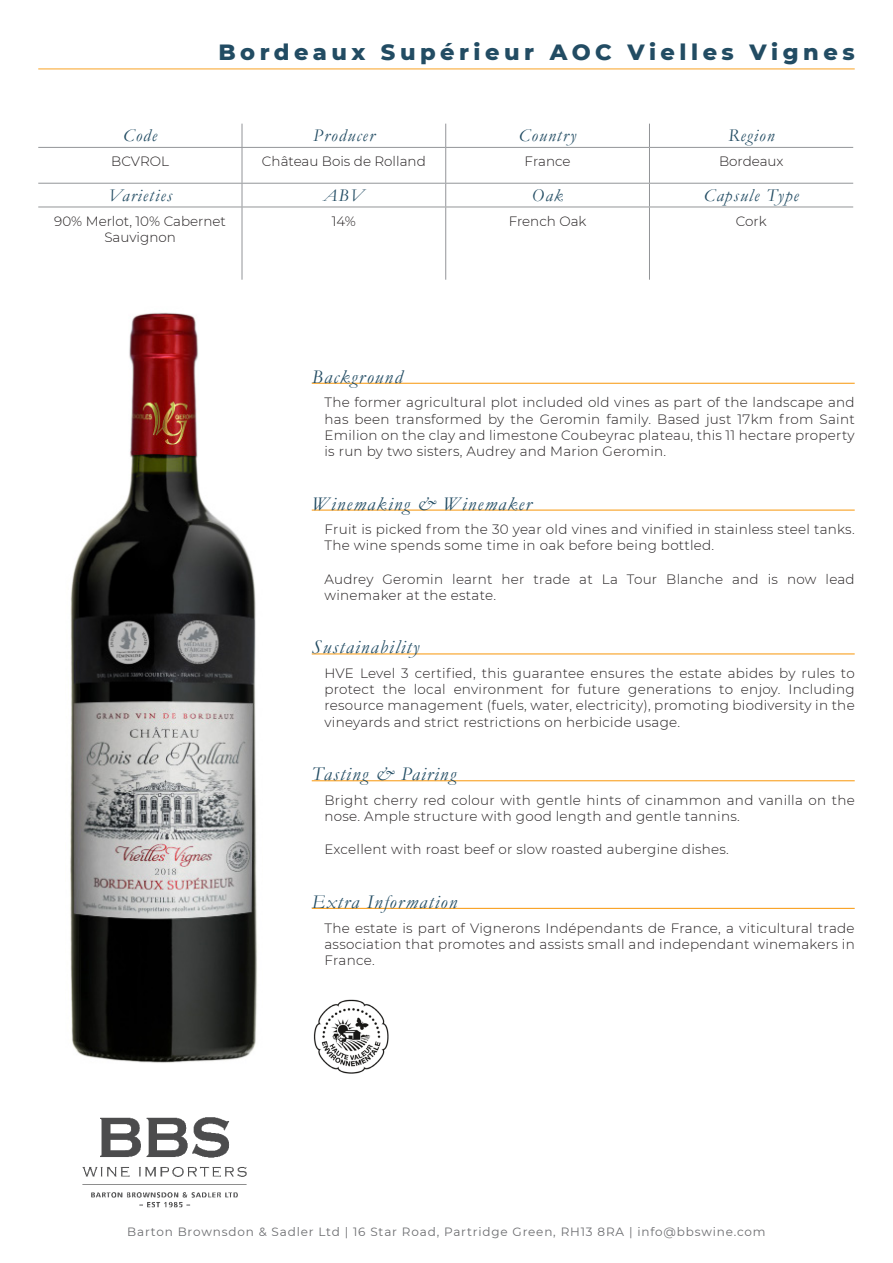
<style>
.page{position:relative;width:893px;height:1263px;background:#fff}
.page>*{position:absolute;margin:0;border:0;box-sizing:border-box;transform-origin:0 0}
.Paragraph_Style_1{font:800 22.5px "Montserrat";letter-spacing:.2em;color:#224c63}
.Main_text_header{font:italic 19.5px "Garamond";letter-spacing:.07em;color:#224c63}
.Shortlist_Header{font:italic 18px "Garamond";letter-spacing:.07em;color:#224c63}
.Main_text{font:300 13.5px/16.2px "Montserrat";letter-spacing:.02em;color:#231f20;text-align:justify}
.Shortlist_text{font:300 13.5px/16.2px "Montserrat";color:#231f20;text-align:center}
.t1{font:12px "Montserrat";letter-spacing:.07em;color:#6c6d70}
</style>
<div class="page">
<img style="left:82px;top:1117px;width:165px;height:91px">
<hr style="left:312px;top:383px;width:543px;height:1px;background:#f9a224">
<hr style="left:312px;top:509px;width:543px;height:2px;background:#f9a224">
<hr style="left:312px;top:653px;width:543px;height:1px;background:#f9a224">
<hr style="left:312px;top:780px;width:543px;height:1px;background:#f9a224">
<hr style="left:312px;top:908px;width:543px;height:1px;background:#f9a224">
<img style="left:70px;top:312px;width:187px;height:751px">
<svg style="left:242px;top:124px;width:1px;height:23px"></svg>
<svg style="left:445px;top:124px;width:1px;height:23px"></svg>
<svg style="left:649px;top:124px;width:1px;height:23px"></svg>
<hr style="left:38px;top:147px;width:204px;height:1px;background:#939598">
<hr style="left:242px;top:147px;width:204px;height:1px;background:#939598">
<hr style="left:242px;top:148px;width:1px;height:35px;background:#939598">
<hr style="left:446px;top:147px;width:203px;height:1px;background:#939598">
<hr style="left:445px;top:148px;width:1px;height:35px;background:#939598">
<hr style="left:649px;top:147px;width:204px;height:1px;background:#939598">
<hr style="left:649px;top:148px;width:1px;height:35px;background:#939598">
<hr style="left:38px;top:183px;width:204px;height:1px;background:#939598">
<hr style="left:242px;top:183px;width:204px;height:1px;background:#939598">
<svg style="left:242px;top:184px;width:1px;height:23px"></svg>
<hr style="left:446px;top:183px;width:203px;height:1px;background:#939598">
<svg style="left:445px;top:184px;width:1px;height:23px"></svg>
<hr style="left:649px;top:183px;width:204px;height:1px;background:#939598">
<svg style="left:649px;top:184px;width:1px;height:23px"></svg>
<hr style="left:38px;top:207px;width:204px;height:1px;background:#939598">
<hr style="left:242px;top:207px;width:204px;height:1px;background:#939598">
<hr style="left:242px;top:207px;width:1px;height:73px;background:#939598">
<hr style="left:446px;top:207px;width:203px;height:1px;background:#939598">
<hr style="left:445px;top:207px;width:1px;height:73px;background:#939598">
<hr style="left:649px;top:207px;width:204px;height:1px;background:#939598">
<hr style="left:649px;top:207px;width:1px;height:73px;background:#939598">
<hr style="left:38px;top:69px;width:817px;height:1px;background:#f9a224">
<img style="left:313px;top:999px;width:76px;height:75px">
<p class="Paragraph_Style_1" style="left:218px;top:36px;width:638px">Bordeaux Supérieur AOC Vielles Vignes</p>
<p class="Shortlist_Header" style="left:123px;top:124px;width:35px">Code</p>
<p class="Shortlist_Header" style="left:313px;top:124px;width:63px">Producer</p>
<p class="Shortlist_Header" style="left:519px;top:124px;width:59px">Country</p>
<p class="Shortlist_Header" style="left:728px;top:124px;width:48px">Region</p>
<p class="Shortlist_text" style="left:111px;top:153px;width:59px">BCVROL</p>
<p class="Shortlist_text" style="left:262px;top:153px;width:165px">Château Bois de Rolland</p>
<p class="Shortlist_text" style="left:525px;top:153px;width:47px">France</p>
<p class="Shortlist_text" style="left:719px;top:153px;width:66px">Bordeaux</p>
<p class="Shortlist_Header" style="left:108px;top:183px;width:66px">Varieties</p>
<p class="Shortlist_Header" style="left:323px;top:183px;width:42px">ABV</p>
<p class="Shortlist_Header" style="left:532px;top:183px;width:33px">Oak</p>
<p class="Shortlist_Header" style="left:704px;top:183px;width:96px">Capsule Type</p>
<p class="Shortlist_text" style="left:54px;top:213px;width:173px">90% Merlot, 10% Cabernet<br>Sauvignon</p>
<p class="Shortlist_text" style="left:332px;top:213px;width:26px">14%</p>
<p class="Shortlist_text" style="left:509px;top:213px;width:79px">French Oak</p>
<p class="Shortlist_text" style="left:736px;top:213px;width:32px">Cork</p>
<p class="Main_text_header" style="left:312px;top:363px;width:92px">Background</p>
<p class="Main_text" style="left:324px;top:394px;width:532px">The former agricultural plot included old vines as part of the landscape and has been transformed by the Geromin family. Based just 17km from Saint Emilion on the clay and limestone Coubeyrac plateau, this 11 hectare property is run by two sisters, Audrey and Marion Geromin.</p>
<p class="Main_text_header" style="left:312px;top:490px;width:221px">Winemaking &amp; Winemaker</p>
<p class="Main_text" style="left:324px;top:521px;width:532px">Fruit is picked from the 30 year old vines and vinified in stainless steel tanks.<br>The wine spends some time in oak before being bottled.</p>
<p class="Main_text" style="left:324px;top:570px;width:532px">Audrey Geromin learnt her trade at La Tour Blanche and is now lead winemaker at the estate.</p>
<p class="Main_text_header" style="left:312px;top:634px;width:109px">Sustainability</p>
<p class="Main_text" style="left:324px;top:665px;width:532px">HVE Level 3 certified, this guarantee ensures the estate abides by rules to protect the local environment for future generations to enjoy. Including resource management (fuels, water, electricity), promoting biodiversity in the vineyards and strict restrictions on herbicide usage.</p>
<p class="Main_text_header" style="left:312px;top:761px;width:146px">Tasting &amp; Pairing</p>
<p class="Main_text" style="left:324px;top:791px;width:532px">Bright cherry red colour with gentle hints of cinammon and vanilla on the nose. Ample structure with good length and gentle tannins.</p>
<p class="Main_text" style="left:324px;top:841px;width:406px">Excellent with roast beef or slow roasted aubergine dishes.</p>
<p class="Main_text_header" style="left:312px;top:888px;width:147px">Extra Information</p>
<p class="Main_text" style="left:324px;top:919px;width:532px">The estate is part of Vignerons Indépendants de France, a viticultural trade association that promotes and assists small and independant winemakers in France.</p>
<p class="t1" style="left:127px;top:1224px;width:640px">Barton Brownsdon &amp; Sadler Ltd | 16 Star Road, Partridge Green, RH13 8RA | info@bbswine.com</p>
</div>
